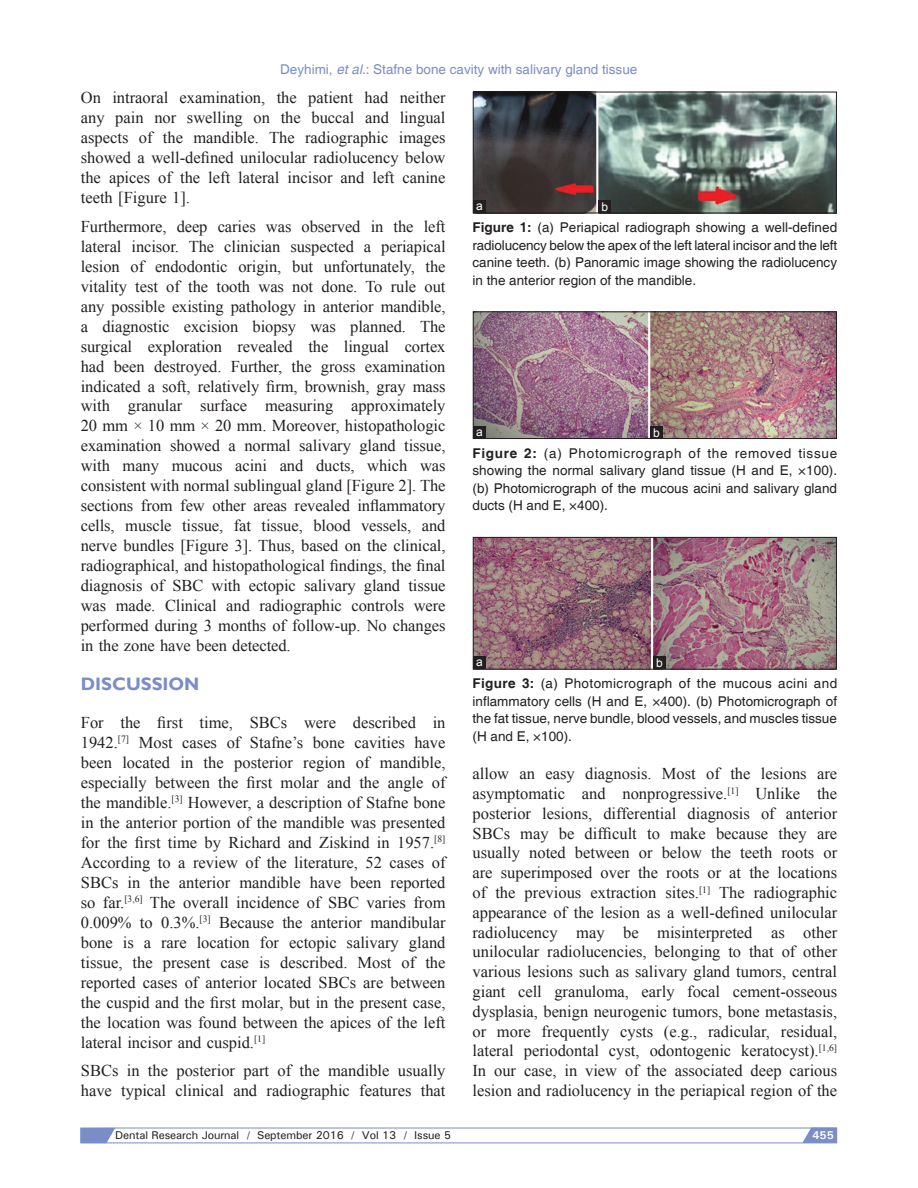
<style>
.page{position:relative;width:918px;height:1188px;background:#fff}
.page>*{position:absolute;margin:0;border:0;box-sizing:border-box;transform-origin:0 0}
.t1{font:700 18px "Gill Sans";color:#7a8dc7}
.TX{font:16.5px/20px "Times New Roman";color:#231f20;text-align:justify}
.FGC{font:13.5px/17.5px "Helvetica";color:#231f20;text-align:justify}
.t2{font:13.5px "Helvetica";color:#7a8dc7}
.LABEL{font:12px "Arial";color:#fff}
.RF_Verso{font:500 11.25px "Univers";letter-spacing:-.01em;color:#231f20}
.t3{font:700 11.25px "Univers";color:#fff}
.s1{font-style:italic}
.s2{font-weight:700}
</style>
<div class="page">
<svg style="left:80px;top:1128px;width:757px;height:15px"></svg>
<img style="left:475px;top:539px;width:360px;height:128px">
<div style="left:473px;top:537px;width:364px;height:132px;border:1px solid #231f20"></div>
<div style="left:653px;top:657px;width:13px;height:12px;background:#231f20"></div>
<div style="left:473px;top:657px;width:13px;height:12px;background:#231f20"></div>
<img style="left:475px;top:314px;width:360px;height:123px">
<div style="left:473px;top:312px;width:364px;height:127px;border:1px solid #231f20"></div>
<div style="left:650px;top:426px;width:13px;height:13px;background:#231f20"></div>
<div style="left:473px;top:426px;width:13px;height:13px;background:#231f20"></div>
<img style="left:475px;top:94px;width:360px;height:117px">
<div style="left:473px;top:92px;width:364px;height:121px;border:1px solid #231f20"></div>
<div style="left:598px;top:200px;width:13px;height:13px;background:#231f20"></div>
<div style="left:473px;top:200px;width:13px;height:13px;background:#231f20"></div>
<p class="t2" style="left:280px;top:61px;width:359px">Deyhimi, <span class="s1">et al</span>.: Stafne bone cavity with salivary gland tissue</p>
<p class="TX" style="left:81px;top:87px;width:366px">On intraoral examination, the patient had neither any pain nor swelling on the buccal and lingual aspects of the mandible. The radiographic images showed a well‑defined unilocular radiolucency below the apices of the left lateral incisor and left canine teeth [Figure 1].</p>
<p class="TX" style="left:81px;top:216px;width:366px">Furthermore, deep caries was observed in the left lateral incisor. The clinician suspected a periapical lesion of endodontic origin, but unfortunately, the vitality test of the tooth was not done. To rule out any possible existing pathology in anterior mandible, a diagnostic excision biopsy was planned. The surgical exploration revealed the lingual cortex had been destroyed. Further, the gross examination indicated a soft, relatively firm, brownish, gray mass with granular surface measuring approximately 20 mm × 10 mm × 20 mm. Moreover, histopathologic examination showed a normal salivary gland tissue, with many mucous acini and ducts, which was consistent with normal sublingual gland [Figure 2]. The sections from few other areas revealed inflammatory cells, muscle tissue, fat tissue, blood vessels, and nerve bundles [Figure 3]. Thus, based on the clinical, radiographical, and histopathological findings, the final diagnosis of SBC with ectopic salivary gland tissue was made. Clinical and radiographic controls were performed during 3 months of follow‑up. No changes in the zone have been detected.</p>
<h1 class="t1" style="left:81px;top:673px;width:120px">DISCUSSION</h1>
<p class="TX" style="left:81px;top:712px;width:366px">For the first time, SBCs were described in 1942.<sup>[7]</sup> Most cases of Stafne’s bone cavities have been located in the posterior region of mandible, especially between the first molar and the angle of the mandible.<sup>[3]</sup> However, a description of Stafne bone in the anterior portion of the mandible was presented for the first time by Richard and Ziskind in 1957.<sup>[8] </sup>According to a review of the literature, 52 cases of SBCs in the anterior mandible have been reported so far.<sup>[3,6]</sup> The overall incidence of SBC varies from 0.009% to 0.3%.<sup>[3]</sup> Because the anterior mandibular bone is a rare location for ectopic salivary gland tissue, the present case is described. Most of the reported cases of anterior located SBCs are between the cuspid and the first molar, but in the present case, the location was found between the apices of the left lateral incisor and cuspid.<sup>[1]</sup></p>
<p class="TX" style="left:81px;top:1060px;width:366px">SBCs in the posterior part of the mandible usually have typical clinical and radiographic features that</p>
<p class="LABEL" style="left:476px;top:198px;width:8px">a</p>
<p class="LABEL" style="left:601px;top:199px;width:8px">b</p>
<p class="FGC" style="left:473px;top:219px;width:366px"><span class="s2">Figure 1:</span> (a) Periapical radiograph showing a well-defined radiolucency below the apex of the left lateral incisor and the left canine teeth. (b) Panoramic image showing the radiolucency in the anterior region of the mandible.</p>
<p class="LABEL" style="left:476px;top:423px;width:8px">a</p>
<p class="LABEL" style="left:653px;top:424px;width:8px">b</p>
<p class="FGC" style="left:473px;top:445px;width:366px"><span class="s2">Figure 2:</span> (a) Photomicrograph of the removed tissue showing the normal salivary gland tissue (H and E, ×100). (b) Photomicrograph of the mucous acini and salivary gland ducts (H and E, ×400).</p>
<p class="LABEL" style="left:476px;top:654px;width:8px">a</p>
<p class="LABEL" style="left:656px;top:655px;width:8px">b</p>
<p class="FGC" style="left:473px;top:675px;width:366px"><span class="s2">Figure 3:</span> (a) Photomicrograph of the mucous acini and inflammatory cells (H and E, ×400). (b) Photomicrograph of the fat tissue, nerve bundle, blood vessels, and muscles tissue (H and E, ×100).</p>
<p class="TX" style="left:472px;top:763px;width:366px">allow an easy diagnosis. Most of the lesions are asymptomatic and nonprogressive.<sup>[1]</sup> Unlike the posterior lesions, differential diagnosis of anterior SBCs may be difficult to make because they are usually noted between or below the teeth roots or are superimposed over the roots or at the locations of the previous extraction sites.<sup>[1]</sup> The radiographic appearance of the lesion as a well‑defined unilocular radiolucency may be misinterpreted as other unilocular radiolucencies, belonging to that of other various lesions such as salivary gland tumors, central giant cell granuloma, early focal cement‑osseous dysplasia, benign neurogenic tumors, bone metastasis, or more frequently cysts (e.g., radicular, residual, lateral periodontal cyst, odontogenic keratocyst).<sup>[1,6] </sup>In our case, in view of the associated deep carious lesion and radiolucency in the periapical region of the</p>
<p class="RF_Verso" style="left:115px;top:1128px;width:337px">Dental Research Journal / September 2016 / Vol 13 / Issue 5</p>
<p class="t3" style="left:813px;top:1128px;width:23px">455</p>
</div>
